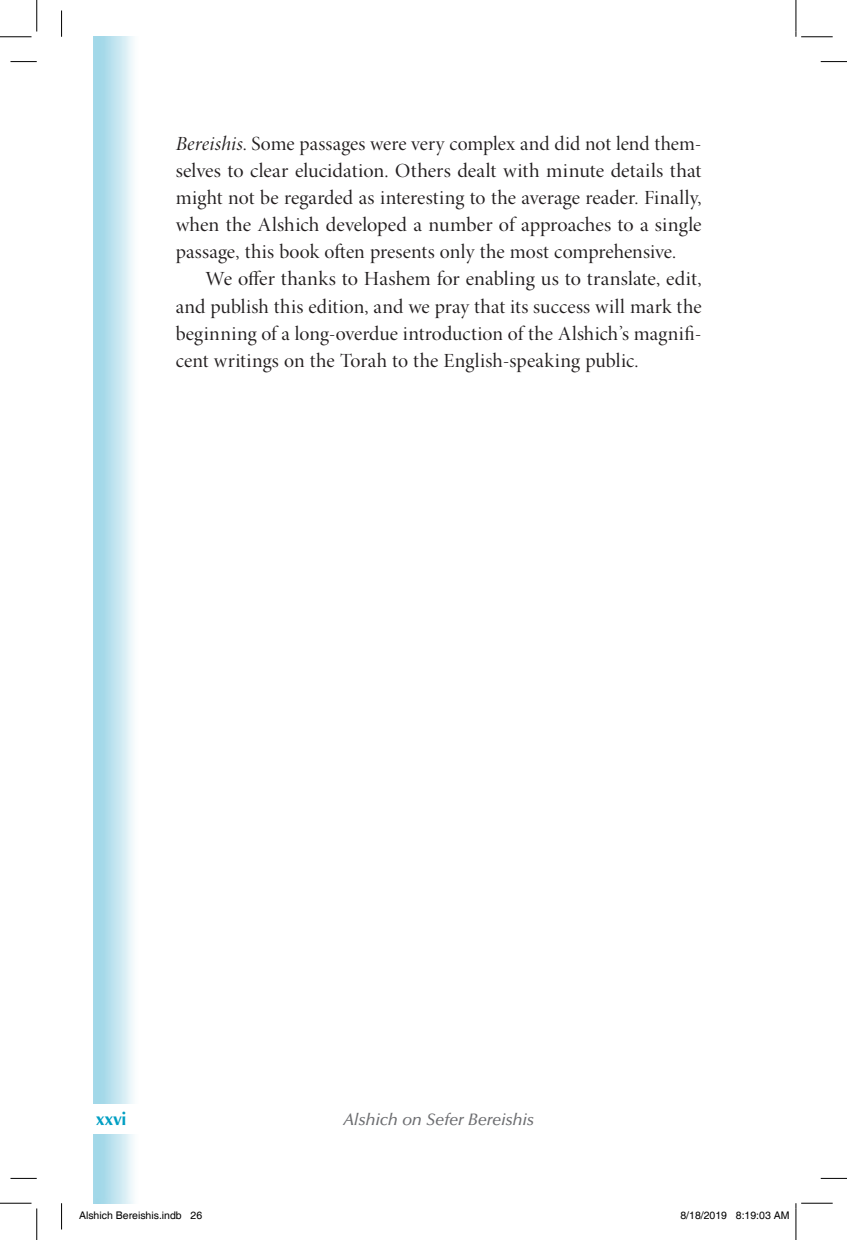
<style>
.page{position:relative;width:847px;height:1240px;background:#fff}
.page>*{position:absolute;margin:0;border:0;box-sizing:border-box;transform-origin:0 0}
.t1{font:20.12px/27.1px "Minion Pro Disp";letter-spacing:.005em;color:#231f20;text-align:justify}
.t2{font:20.12px/27.1px "Minion Pro Disp";letter-spacing:.005em;color:#231f20;text-align:justify;scale:1.05 1}
.t3{font:700 17.85px "Optima LT Std";color:#009fc3}
.t4{font:italic 500 16.62px "Optima LT Std";letter-spacing:-.015em;color:#6c6d70}
.t5{font:10.5px "Helvetica";color:#000}
.s1{font-family:"Minion Pro It Disp"}
</style>
<div class="page">
<svg style="left:10px;top:61px;width:27px;height:1px"></svg>
<svg style="left:821px;top:61px;width:26px;height:1px"></svg>
<svg style="left:10px;top:1177px;width:27px;height:1px"></svg>
<svg style="left:821px;top:1177px;width:26px;height:1px"></svg>
<svg style="left:61px;top:11px;width:1px;height:26px"></svg>
<svg style="left:61px;top:1203px;width:1px;height:26px"></svg>
<hr style="left:0;top:36px;width:32px;height:1px;background:#000">
<hr style="left:801px;top:36px;width:31px;height:1px;background:#000">
<hr style="left:0;top:1202px;width:32px;height:1px;background:#000">
<hr style="left:801px;top:1202px;width:31px;height:1px;background:#000">
<hr style="left:36px;top:0;width:1px;height:32px;background:#000">
<hr style="left:36px;top:1208px;width:1px;height:31px;background:#000">
<hr style="left:795px;top:0;width:1px;height:32px;background:#000">
<hr style="left:795px;top:1208px;width:1px;height:31px;background:#000">
<p class="t1" style="left:176px;top:130px;width:527px"><span class="s1">Bereishis</span>. Some passages were very complex and did not lend them&shy;selves to clear elucidation. Others dealt with minute details that might not be regarded as interesting to the average reader. Finally, when the Alshich developed a number of approaches to a single passage, this book often presents only the most comprehensive.</p>
<p class="t2" style="left:176px;top:266px;width:502px;text-indent:30px">We offer thanks to Hashem for enabling us to translate, edit, and publish this edition, and we pray that its success will mark the beginning of a long-overdue introduction of the Alshich’s magnifi&shy;cent writings on the Torah to the English-speaking public.</p>
<p class="t3" style="left:96px;top:1108px;width:32px">xxvi</p>
<p class="t4" style="left:343px;top:1109px;width:193px">Alshich on Sefer Bereishis</p>
<p class="t5" style="left:79px;top:1208px;width:125px">Alshich Bereishis.indb 26</p>
<p class="t5" style="left:680px;top:1208px;width:111px">8/18/2019 8:19:03 AM</p>
</div>
